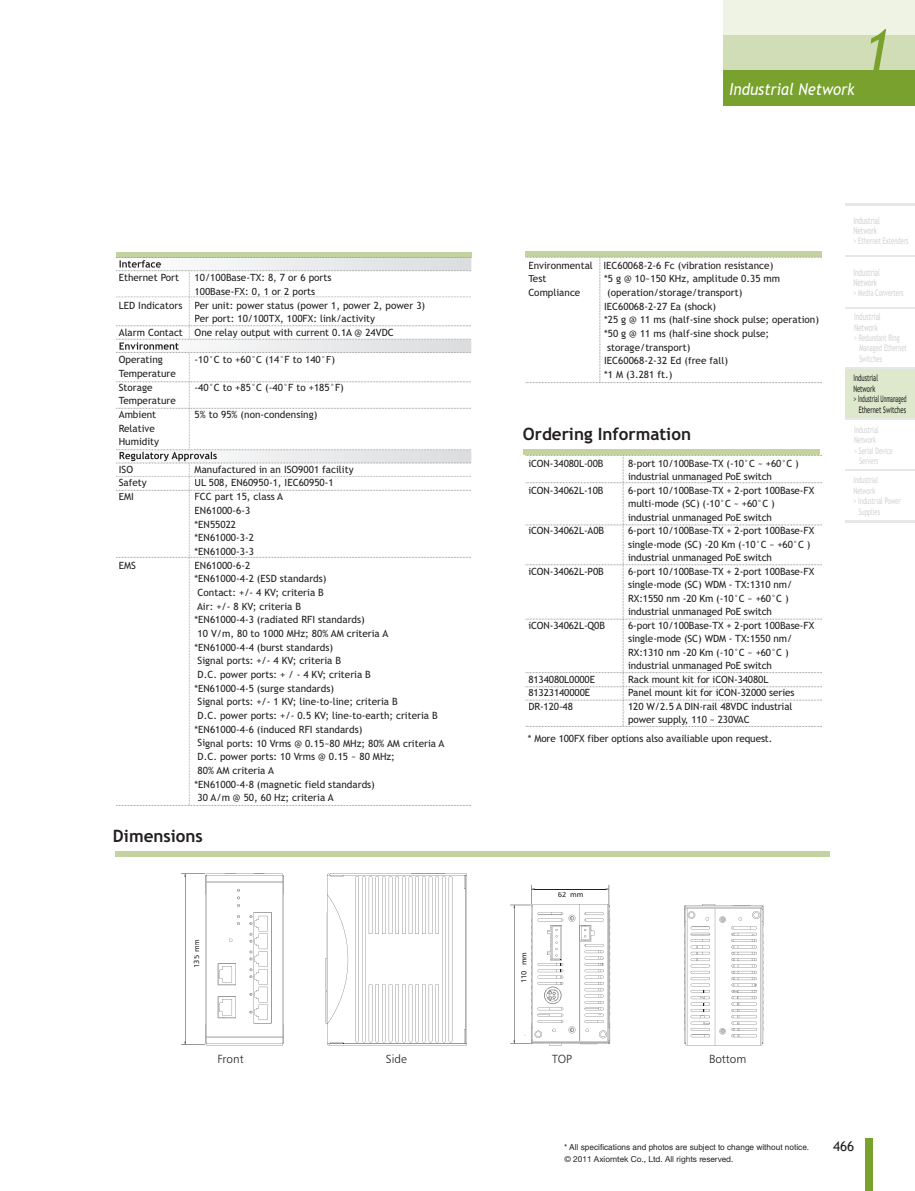
<style>
.page{position:relative;width:915px;height:1191px;background:#fff}
.page>*{position:absolute;margin:0;border:0;box-sizing:border-box;transform-origin:0 0}
.t1{font:italic 57px "Trebuchet MS";color:#78a22d}
.t2{font:700 17.1px "Trebuchet MS";color:#231f20}
.t3{font:italic 16.5px "Trebuchet MS";color:#fff;scale:.9 1}
.t4{font:13.5px "Trebuchet MS";color:#231f20}
.t5{font:11.7px "Humanist 777 BT Light B";color:#231f20}
.t6{font:10.05px/13.6px "Trebuchet MS";color:#231f20}
.t7{font:9.75px/10.5px "Trebuchet MS";color:#d1d2d4;scale:.65 1}
.t8{font:9px/10.6px "Trebuchet MS";color:#d1d2d4;scale:.65 1}
.t9{font:9px "Trebuchet MS";color:#231f20;scale:.65 1}
.t10{font:8.25px "Helvetica LT Std";color:#231f20}
.t11{font:8.25px "Helvetica Neue LT Std";color:#231f20}
.t12{font:7.5px "Humanist 777 BT Roman B";letter-spacing:-.005em;color:#231f20}
</style>
<div class="page">
<div style="left:864px;top:1138px;width:8px;height:53px;background:#78a22d"></div>
<div style="left:723px;top:35px;width:191px;height:35px;background:#d0ddb6"></div>
<div style="left:723px;top:70px;width:191px;height:36px;background:#78a22d"></div>
<div style="left:723px;top:0;width:191px;height:35px;background:#eef3e3"></div>
<div style="left:845px;top:368px;width:69px;height:51px;background:#dee8cc"></div>
<hr style="left:845px;top:204px;width:69px;height:2px;background:#e6e7e9">
<hr style="left:845px;top:255px;width:69px;height:2px;background:#e6e7e9">
<hr style="left:845px;top:469px;width:69px;height:2px;background:#e6e7e9">
<hr style="left:845px;top:367px;width:69px;height:1px;background:#e6e7e9">
<hr style="left:845px;top:307px;width:69px;height:1px;background:#e6e7e9">
<hr style="left:845px;top:520px;width:69px;height:2px;background:#e6e7e9">
<hr style="left:845px;top:418px;width:69px;height:2px;background:#e6e7e9">
<div style="left:523px;top:449px;width:297px;height:6px;background:#c3d3a0"></div>
<div style="left:524px;top:252px;width:297px;height:5px;background:#c3d3a0"></div>
<div style="left:116px;top:252px;width:355px;height:6px;background:#c3d3a0"></div>
<div style="left:115px;top:850px;width:714px;height:6px;background:#c3d3a0"></div>
<svg style="left:116px;top:257px;width:355px;height:549px"></svg>
<img style="left:119px;top:342px;width:59px;height:8px">
<img style="left:119px;top:451px;width:98px;height:10px">
<svg style="left:325px;top:873px;width:141px;height:172px"></svg>
<svg style="left:510px;top:884px;width:253px;height:162px"></svg>
<svg style="left:181px;top:873px;width:103px;height:172px"></svg>
<svg style="left:525px;top:257px;width:296px;height:126px"></svg>
<svg style="left:525px;top:455px;width:297px;height:272px"></svg>
<h3 class="t3" style="left:729px;top:80px;width:141px">Industrial Network</h3>
<h1 class="t1" style="left:860px;top:16px;width:31px">1</h1>
<p class="t6" style="left:119px;top:272px;width:62px">Ethernet Port</p>
<p class="t6" style="left:194px;top:272px;width:138px">10/100Base-TX: 8, 7 or 6 ports<br>100Base-FX: 0 1 or 2 ports</p>
<p class="t6" style="left:257px;top:285px;width:5px">,</p>
<p class="t6" style="left:119px;top:299px;width:308px">LED Indicators Per unit: power status (power 1, power 2, power 3)</p>
<p class="t6" style="left:194px;top:313px;width:182px">Per port: 10/100TX, 100FX: link/activity</p>
<p class="t6" style="left:119px;top:326px;width:276px">Alarm Contact One relay output with current 0.1A @ 24VDC</p>
<p class="t6" style="left:119px;top:354px;width:46px">Operating</p>
<p class="t6" style="left:194px;top:354px;width:142px">-10°C to +60°C (14°F to 140°F)</p>
<p class="t6" style="left:119px;top:367px;width:59px">Temperature<br>Storage</p>
<p class="t6" style="left:194px;top:381px;width:151px">-40°C to +85°C (-40°F to +185°F)</p>
<p class="t6" style="left:119px;top:395px;width:59px">Temperature<br>Ambient</p>
<p class="t6" style="left:194px;top:408px;width:124px">5% to 95% (non-condensing)</p>
<p class="t6" style="left:119px;top:422px;width:42px">Relative<br>Humidity</p>
<p class="t6" style="left:119px;top:463px;width:16px">ISO</p>
<p class="t6" style="left:194px;top:463px;width:160px">Manufactured in an ISO9001 facility</p>
<p class="t6" style="left:119px;top:477px;width:30px">Safety</p>
<p class="t6" style="left:194px;top:477px;width:140px">UL 508, EN60950-1, IEC60950-1</p>
<p class="t6" style="left:119px;top:491px;width:17px">EMI</p>
<p class="t6" style="left:194px;top:491px;width:90px">FCC part 15, class A<br>EN61000-6-3 *EN55022 *EN61000-3-2 *EN61000-3-3</p>
<p class="t6" style="left:119px;top:559px;width:19px">EMS</p>
<p class="t6" style="left:194px;top:559px;width:251px">EN61000-6-2<br>*EN61000-4-2 (ESD standards)<br>Contact: +/- 4 KV; criteria B<br>Air: +/- 8 KV; criteria B<br>*EN61000-4-3 (radiated RFI standards)<br>10 V/m, 80 to 1000 MHz; 80% AM criteria A *EN61000-4-4 (burst standards)<br>Signal ports: +/- 4 KV; criteria B<br>D.C. power ports: + / - 4 KV; criteria B<br>*EN61000-4-5 (surge standards)<br>Signal ports: +/- 1 KV; line-to-line; criteria B<br>D.C. power ports: +/- 0.5 KV; line-to-earth; criteria B *EN61000-4-6 (induced RFI standards)<br>Signal ports: 10 Vrms @ 0.15~80 MHz; 80% AM criteria A D.C. power ports: 10 Vrms @ 0.15 ~ 80 MHz;<br>80% AM criteria A<br>*EN61000-4-8 (magnetic field standards)<br>30 A/m @ 50, 60 Hz; criteria A</p>
<h2 class="t2" style="left:113px;top:828px;width:91px">Dimensions</h2>
<p class="t12" style="left:194px;top:968px;width:30px;rotate:-90deg">135 mm</p>
<p class="t6" style="left:528px;top:259px;width:246px">Environmental IEC60068-2-6 Fc (vibration resistance)<br>Test</p>
<p class="t6" style="left:604px;top:273px;width:177px">*5 g @ 10~150 KHz, amplitude 0.35 mm</p>
<p class="t6" style="left:528px;top:286px;width:54px">Compliance</p>
<p class="t6" style="left:604px;top:286px;width:216px">(operation/storage/transport)<br>IEC60068-2-27 Ea (shock)<br>*25 g @ 11 ms (half-sine shock pulse; operation) *50 g @ 11 ms (half-sine shock pulse; storage/transport)<br>IEC60068-2-32 Ed (free fall)<br>*1 M (3.281 ft.)</p>
<h2 class="t2" style="left:522px;top:427px;width:170px">Ordering Information</h2>
<p class="t6" style="left:528px;top:457px;width:77px">iCON-34080L-00B</p>
<p class="t6" style="left:628px;top:457px;width:172px">8-port 10/100Base-TX (-10°C ~ +60°C ) industrial unmanaged PoE switch</p>
<p class="t6" style="left:528px;top:484px;width:77px">iCON-34062L-10B</p>
<p class="t6" style="left:628px;top:484px;width:187px">6-port 10/100Base-TX + 2-port 100Base-FX multi-mode (SC) (-10°C ~ +60°C ) industrial unmanaged PoE switch</p>
<p class="t6" style="left:528px;top:525px;width:77px">iCON-34062L-A0B</p>
<p class="t6" style="left:628px;top:525px;width:187px">6-port 10/100Base-TX + 2-port 100Base-FX single-mode (SC) -20 Km (-10°C ~ +60°C ) industrial unmanaged PoE switch</p>
<p class="t6" style="left:528px;top:565px;width:77px">iCON-34062L-P0B</p>
<p class="t6" style="left:628px;top:565px;width:187px">6-port 10/100Base-TX + 2-port 100Base-FX single-mode (SC) WDM - TX:1310 nm/ RX:1550 nm -20 Km (-10°C ~ +60°C ) industrial unmanaged PoE switch</p>
<p class="t6" style="left:528px;top:619px;width:78px">iCON-34062L-Q0B</p>
<p class="t6" style="left:628px;top:619px;width:187px">6-port 10/100Base-TX + 2-port 100Base-FX single-mode (SC) WDM - TX:1550 nm/ RX:1310 nm -20 Km (-10°C ~ +60°C ) industrial unmanaged PoE switch</p>
<p class="t6" style="left:528px;top:673px;width:68px">8134080L0000E</p>
<p class="t6" style="left:628px;top:673px;width:142px">Rack mount kit for iCON-34080L</p>
<p class="t6" style="left:528px;top:687px;width:63px">81323140000E</p>
<p class="t6" style="left:628px;top:687px;width:168px">Panel mount kit for iCON-32000 series</p>
<p class="t6" style="left:528px;top:700px;width:46px">DR-120-48</p>
<p class="t6" style="left:628px;top:700px;width:166px">120 W/2.5 A DIN-rail 48VDC industrial power supply, 110 ~ 230VAC</p>
<p class="t6" style="left:527px;top:732px;width:246px">* More 100FX fiber options also availiable upon request.</p>
<p class="t12" style="left:521px;top:983px;width:32px;rotate:-90deg">110 mm</p>
<p class="t12" style="left:557px;top:892px;width:27px">62 mm</p>
<p class="t5" style="left:217px;top:1054px;width:28px">Front</p>
<p class="t5" style="left:386px;top:1054px;width:22px">Side</p>
<p class="t5" style="left:552px;top:1054px;width:21px">TOP</p>
<p class="t5" style="left:708px;top:1054px;width:39px">Bottom</p>
<p class="t7" style="left:853px;top:215px;width:43px">Industrial<br>Network</p>
<p class="t8" style="left:853px;top:236px;width:87px">&gt; Ethernet Extenders</p>
<p class="t7" style="left:853px;top:267px;width:43px">Industrial<br>Network</p>
<p class="t8" style="left:853px;top:288px;width:79px">&gt; Media Converters</p>
<p class="t7" style="left:853px;top:312px;width:43px">Industrial<br>Network</p>
<p class="t8" style="left:859px;top:332px;width:74px;text-indent:-5px">&gt; Redundant Ring<br>Managed Ethernet<br>Switches</p>
<p class="t9" style="left:853px;top:373px;width:39px">Industrial</p>
<p class="t9" style="left:853px;top:383px;width:35px">Network</p>
<p class="t9" style="left:853px;top:394px;width:83px">&gt; Industrial Unmanaged</p>
<p class="t9" style="left:858px;top:404px;width:74px">Ethernet Switches</p>
<p class="t8" style="left:853px;top:424px;width:39px">Industrial</p>
<p class="t8" style="left:853px;top:435px;width:35px">Network</p>
<p class="t8" style="left:853px;top:445px;width:61px">&gt; Serial Device</p>
<p class="t8" style="left:859px;top:456px;width:31px">Servers</p>
<p class="t8" style="left:853px;top:475px;width:39px">Industrial</p>
<p class="t8" style="left:853px;top:485px;width:35px">Network</p>
<p class="t8" style="left:853px;top:496px;width:74px">&gt; Industrial Power</p>
<p class="t8" style="left:858px;top:506px;width:35px">Supplies</p>
<p class="t10" style="left:564px;top:1142px;width:246px">* All specifications and photos are subject to change without notice.</p>
<h3 class="t4" style="left:832px;top:1138px;width:23px">466</h3>
<p class="t11" style="left:564px;top:1153px;width:170px">© 2011 Axiomtek Co., Ltd. All rights reserved.</p>
</div>
